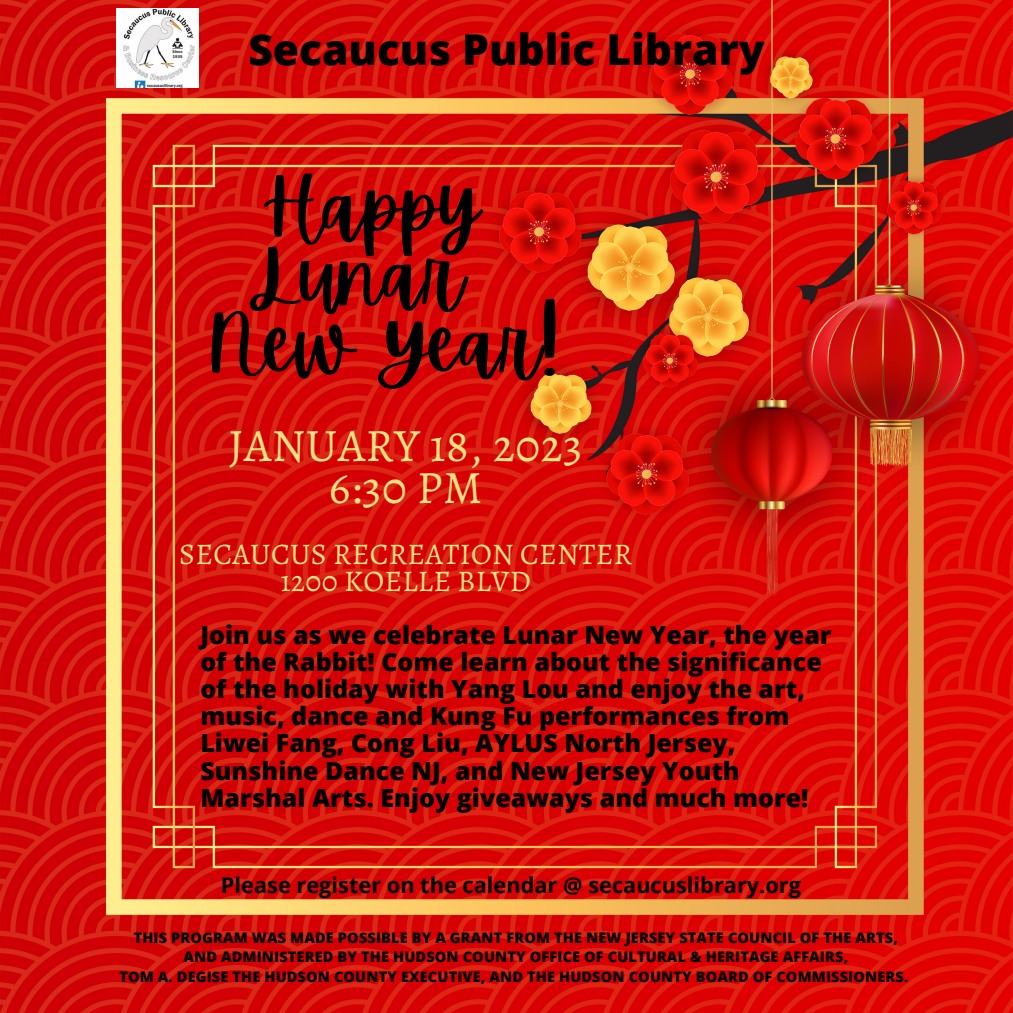
<style>
.page{position:relative;width:1013px;height:1013px;background:#fff}
.page>*{position:absolute;margin:0;border:0;box-sizing:border-box;transform-origin:0 0}
.t1{font:80.38px "Apricots";color:#000}
.t2{font:46.62px/42.2px "Alegreya";letter-spacing:.01em;color:#fde182;text-align:center}
.t3{font:800 42.5px "Open Sans";color:#000}
.t4{font:30px/27.2px "Alegreya";letter-spacing:.01em;color:#fde182;text-align:center}
.t5{font:800 25px/27.2px "Open Sans";color:#000}
.t6{font:700 21.75px "Open Sans";color:#000}
.t7{font:800 14.5px/19.8px "Open Sans";letter-spacing:.01em;color:#000;text-align:center}
</style>
<div class="page">
<img style="left:0;top:0;width:1012px;height:1012px">
<img style="left:117px;top:9px;width:81px;height:79px">
<h3 class="t3" style="left:248px;top:19px;width:517px">Secaucus Public Library</h3>
<h1 class="t1" style="left:263px;top:161px;width:218px">Happy</h1>
<h1 class="t1" style="left:254px;top:229px;width:210px">Lunar</h1>
<h1 class="t1" style="left:207px;top:298px;width:353px">New Year!</h1>
<h2 class="t2" style="left:229px;top:424px;width:355px">JANUARY 18, 2023<br>6:30 PM</h2>
<p class="t4" style="left:179px;top:540px;width:454px">SECAUCUS RECREATION CENTER<br>1200 KOELLE BLVD</p>
<p class="t5" style="left:200px;top:620px;width:633px">Join us as we celebrate Lunar New Year, the year of the Rabbit! Come learn about the significance of the holiday with Yang Lou and enjoy the art, music, dance and Kung Fu performances from Liwei Fang, Cong Liu, AYLUS North Jersey, Sunshine Dance NJ, and New Jersey Youth Marshal Arts. Enjoy giveaways and much more!</p>
<p class="t6" style="left:221px;top:869px;width:581px">Please register on the calendar @ secaucuslibrary.org</p>
<p class="t7" style="left:119px;top:927px;width:790px">THIS PROGRAM WAS MADE POSSIBLE BY A GRANT FROM THE NEW JERSEY STATE COUNCIL OF THE ARTS,<br>AND ADMINISTERED BY THE HUDSON COUNTY OFFICE OF CULTURAL &amp; HERITAGE AFFAIRS,<br>TOM A. DEGISE THE HUDSON COUNTY EXECUTIVE, AND THE HUDSON COUNTY BOARD OF COMMISSIONERS.</p>
</div>
